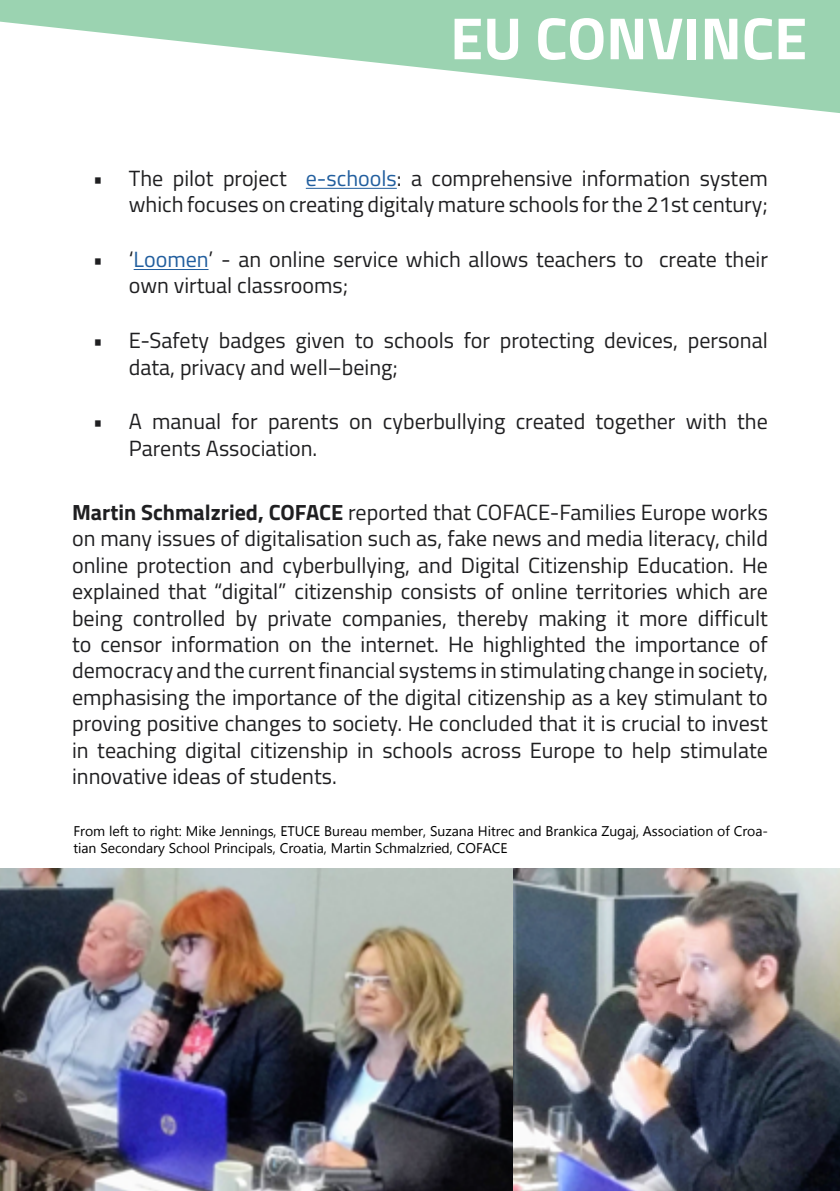
<style>
.page{position:relative;width:840px;height:1191px;background:#fff}
.page>*{position:absolute;margin:0;border:0;box-sizing:border-box;transform-origin:0 0}
.t1{font:700 59.6px "Titillium";color:#fff}
.t2{font:22px/26.4px "Titillium";color:#1f1f21}
.t3{font:14px/16.8px "Gadugi";color:#000}
.s1{color:#215e9e}
.s2{font-weight:700}
</style>
<div class="page">
<svg style="left:0;top:0;width:839px;height:113px;fill:#9bd3b1"></svg>
<hr style="left:305px;top:188px;width:91px;height:1px;background:#215e9e">
<hr style="left:134px;top:269px;width:74px;height:1px;background:#215e9e">
<img style="left:0;top:868px;width:839px;height:323px">
<h1 class="t1" style="left:450px;top:-7px;width:358px">EU CONVINCE</h1>
<p class="t2" style="left:93px;top:164px;width:676px;text-align:right">• The pilot project <span class="s1">e-schools</span>: a comprehensive information system which focuses on creating digitaly mature schools for the 21st century;</p>
<p class="t2" style="left:129px;top:245px;width:640px;text-indent:-36px">• ‘<span class="s1">Loomen</span>’ - an online service which allows teachers to create their own virtual classrooms;</p>
<p class="t2" style="left:129px;top:326px;width:640px;text-indent:-36px">• E-Safety badges given to schools for protecting devices, personal data, privacy and well–being;</p>
<p class="t2" style="left:129px;top:407px;width:640px;text-indent:-36px">• A manual for parents on cyberbullying created together with the<br>Parents Association.</p>
<p class="t2" style="left:72px;top:498px;width:697px;text-align:justify"><span class="s2">Martin Schmalzried, COFACE</span> reported that COFACE-Families Europe works on many issues of digitalisation such as, fake news and media literacy, child online protection and cyberbullying, and Digital Citizenship Education. He explained that “digital” citizenship consists of online territories which are being controlled by private companies, thereby making it more difficult to censor information on the internet. He highlighted the importance of democracy and the current financial systems in stimulating change in society, emphasising the importance of the digital citizenship as a key stimulant to proving positive changes to society. He concluded that it is crucial to invest in teaching digital citizenship in schools across Europe to help stimulate innovative ideas of students.</p>
<p class="t3" style="left:73px;top:822px;width:695px">From left to right: Mike Jennings, ETUCE Bureau member, Suzana Hitrec and Brankica Zugaj, Association of Croa&shy;tian Secondary School Principals, Croatia, Martin Schmalzried, COFACE</p>
</div>
